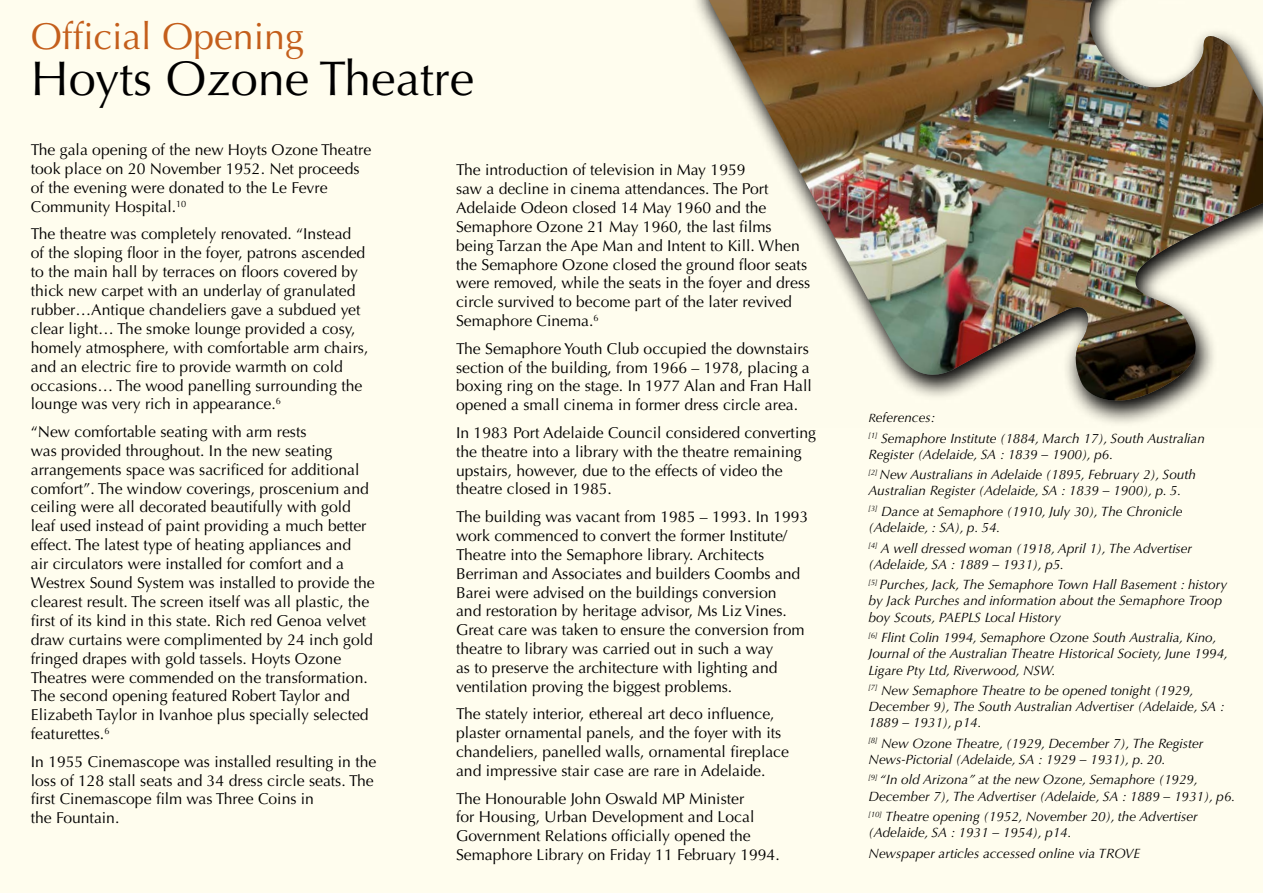
<style>
.page{position:relative;width:1263px;height:893px;background:#fffdee}
.page>*{position:absolute;margin:0;border:0;box-sizing:border-box;transform-origin:0 0}
.t1{font:48.75px "Optima LT Std";color:#000}
.t2{font:37.5px "Optima LT Std";color:#c45e1b}
.t3{font:15.75px/18.9px "Optima LT Std";color:#000}
.t4{font:italic 13.5px/16.2px "Optima LT Std";color:#000}
.s1{font-size:12px}
</style>
<div class="page">
<img style="left:709px;top:0;width:554px;height:411px">
<h2 class="t2" style="left:31px;top:14px;width:275px">Official Opening</h2>
<h1 class="t1" style="left:31px;top:50px;width:445px">Hoyts Ozone Theatre</h1>
<p class="t3" style="left:31px;top:141px;width:342px">The gala opening of the new Hoyts Ozone Theatre took place on 20 November 1952. Net proceeds of the evening were donated to the Le Fevre Community Hospital.<sup>10</sup></p>
<p class="t3" style="left:31px;top:225px;width:339px">The theatre was completely renovated. “Instead of the sloping floor in the foyer, patrons ascended to the main hall by terraces on floors covered by thick new carpet with an underlay of granulated rubber…Antique chandeliers gave a subdued yet clear light… The smoke lounge provided a cosy, homely atmosphere, with comfortable arm chairs, and an electric fire to provide warmth on cold occasions… The wood panelling surrounding the lounge was very rich in appearance.<sup>6</sup></p>
<p class="t3" style="left:31px;top:422px;width:345px">“New comfortable seating with arm rests<br>was provided throughout. In the new seating arrangements space was sacrificed for additional comfort”. The window coverings, proscenium and ceiling were all decorated beautifully with gold leaf used instead of paint providing a much better effect. The latest type of heating appliances and<br>air circulators were installed for comfort and a Westrex Sound System was installed to provide the clearest result. The screen itself was all plastic, the first of its kind in this state. Rich red Genoa velvet draw curtains were complimented by 24 inch gold fringed drapes with gold tassels. Hoyts Ozone Theatres were commended on the transformation.<br>The second opening featured Robert Taylor and Elizabeth Taylor in Ivanhoe plus specially selected featurettes.<sup>6</sup></p>
<p class="t3" style="left:31px;top:752px;width:347px">In 1955 Cinemascope was installed resulting in the loss of 128 stall seats and 34 dress circle seats. The first Cinemascope film was Three Coins in<br>the Fountain.</p>
<p class="t3" style="left:456px;top:160px;width:356px">The introduction of television in May 1959<br>saw a decline in cinema attendances. The Port Adelaide Odeon closed 14 May 1960 and the Semaphore Ozone 21 May 1960, the last films being Tarzan the Ape Man and Intent to Kill. When the Semaphore Ozone closed the ground floor seats were removed, while the seats in the foyer and dress circle survived to become part of the later revived Semaphore Cinema.<sup>6</sup></p>
<p class="t3" style="left:456px;top:339px;width:357px">The Semaphore Youth Club occupied the downstairs section of the building, from 1966 – 1978, placing a boxing ring on the stage. In 1977 Alan and Fran Hall opened a small cinema in former dress circle area.</p>
<p class="t3" style="left:456px;top:423px;width:361px">In 1983 Port Adelaide Council considered converting the theatre into a library with the theatre remaining upstairs, however, due to the effects of video the theatre closed in 1985.</p>
<p class="t3" style="left:456px;top:507px;width:354px">The building was vacant from 1985 – 1993. In 1993 work commenced to convert the former Institute/ Theatre into the Semaphore library. Architects Berriman and Associates and builders Coombs and Barei were advised on the buildings conversion<br>and restoration by heritage advisor, Ms Liz Vines.<br>Great care was taken to ensure the conversion from theatre to library was carried out in such a way<br>as to preserve the architecture with lighting and ventilation proving the biggest problems.</p>
<p class="t3" style="left:456px;top:705px;width:334px">The stately interior, ethereal art deco influence, plaster ornamental panels, and the foyer with its chandeliers, panelled walls, ornamental fireplace and impressive stair case are rare in Adelaide.</p>
<p class="t3" style="left:456px;top:789px;width:325px">The Honourable John Oswald MP Minister<br>for Housing, Urban Development and Local Government Relations officially opened the Semaphore Library on Friday 11 February 1994.</p>
<p class="t4" style="left:868px;top:407px;width:338px;line-height:20.4px"><span class="s1">R</span>eferences:<br><sup>[1]</sup> Semaphore Institute (1884, March 17), South Australian</p>
<p class="t4" style="left:868px;top:444px;width:329px;line-height:20.4px">Register (Adelaide, SA : 1839 – 1900), p6.<br><sup>[2]</sup> New Australians in Adelaide (1895, February 2), South</p>
<p class="t4" style="left:868px;top:481px;width:315px;line-height:20.4px">Australian Register (Adelaide, SA : 1839 – 1900), p. 5. <sup>[3]</sup> Dance at Semaphore (1910, July 30), The Chronicle</p>
<p class="t4" style="left:868px;top:517px;width:325px;line-height:20.4px">(Adelaide, : SA), p. 54.<br><sup>[4]</sup> A well dressed woman (1918, April 1), The Advertiser</p>
<p class="t4" style="left:868px;top:554px;width:360px;line-height:20.4px">(Adelaide, SA : 1889 – 1931), p5.<br><sup>[5]</sup> Purches, Jack, The Semaphore Town Hall Basement : history</p>
<p class="t4" style="left:868px;top:593px;width:355px">by Jack Purches and information about the Semaphore Troop boy Scouts, PAEPLS Local History</p>
<p class="t4" style="left:868px;top:629px;width:361px"><sup>[6]</sup> Flint Colin 1994, Semaphore Ozone South Australia, Kino,<br>Journal of the Australian Theatre Historical Society, June 1994,<br>Ligare Pty Ltd, Riverwood, NSW.</p>
<p class="t4" style="left:868px;top:682px;width:357px"><sup>[7]</sup> New Semaphore Theatre to be opened tonight (1929,<br>December 9), The South Australian Advertiser (Adelaide, SA :<br>1889 – 1931), p14.</p>
<p class="t4" style="left:868px;top:735px;width:336px"><sup>[8]</sup> New Ozone Theatre, (1929, December 7), The Register<br>News-Pictorial (Adelaide, SA : 1929 – 1931), p. 20.</p>
<p class="t4" style="left:868px;top:772px;width:368px"><sup>[9]</sup> “In old Arizona” at the new Ozone, Semaphore (1929,<br>December 7), The Advertiser (Adelaide, SA : 1889 – 1931), p6.</p>
<p class="t4" style="left:868px;top:809px;width:331px"><sup>[10]</sup> Theatre opening (1952, November 20), the Advertiser (Adelaide, SA : 1931 – 1954), p14.</p>
<p class="t4" style="left:868px;top:845px;width:273px">Newspaper articles accessed online via TROVE</p>
</div>
